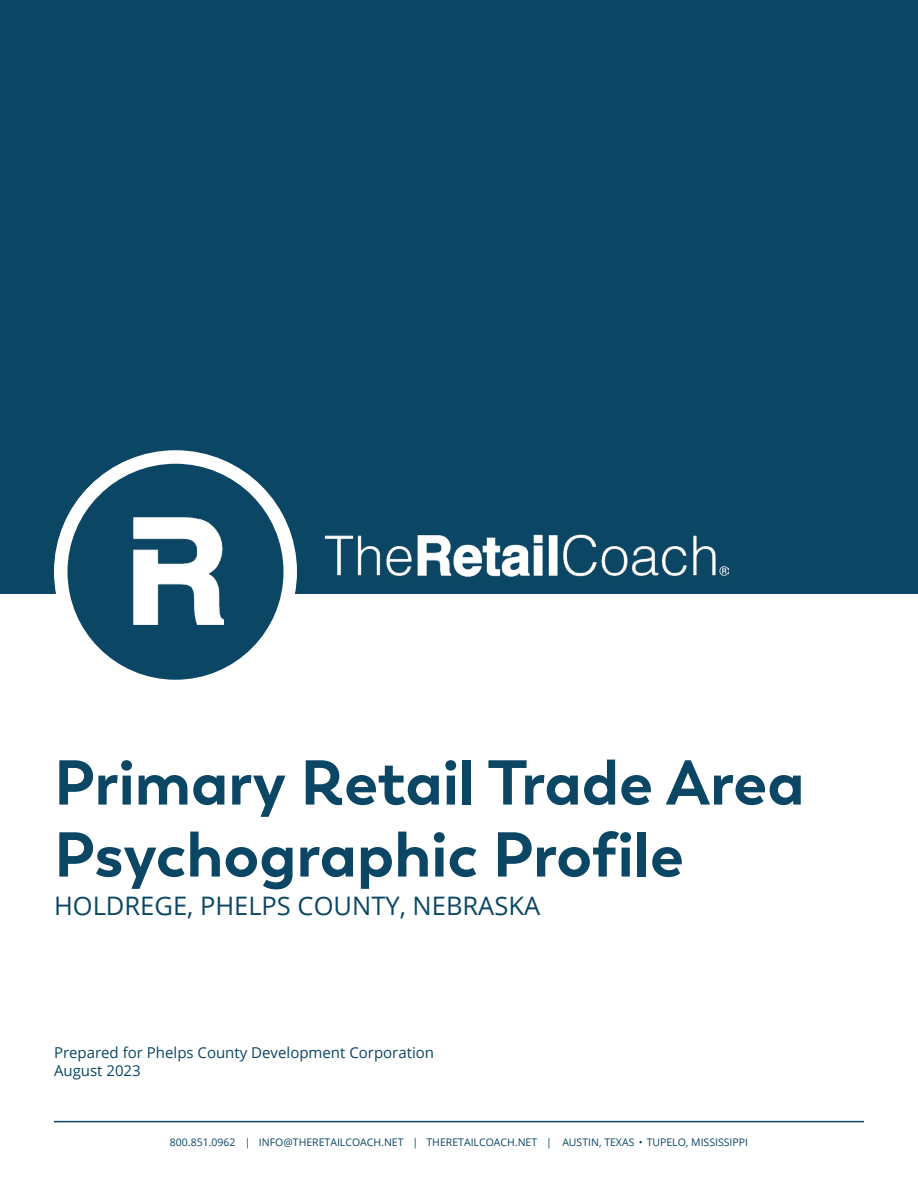
<style>
.page{position:relative;width:918px;height:1188px;background:#fff}
.page>*{position:absolute;margin:0;border:0;box-sizing:border-box;transform-origin:0 0}
.t1{font:700 63px "Trenda";color:#0b4664}
.t2{font:25.5px "Open Sans";color:#0b4664}
.t3{font:15px "Open Sans";color:#0b4664}
.t4{font:10.5px "Open Sans";color:#0b4664}
</style>
<div class="page">
<hr style="left:54px;top:1121px;width:810px;height:1px;background:#0b4664">
<div style="left:0;top:0;width:918px;height:594px;background:#0b4664"></div>
<div style="left:54px;top:450px;width:243px;height:243px;background:#fff;border-radius:50%"></div>
<img style="left:324px;top:534px;width:405px;height:43px">
<div style="left:68px;top:464px;width:216px;height:216px;background:#0b4664;border-radius:50%"></div>
<img style="left:134px;top:518px;width:89px;height:107px">
<p class="t1" style="left:54px;top:743px;width:752px">Primary Retail Trade Area</p>
<p class="t1" style="left:54px;top:815px;width:631px">Psychographic Profile</p>
<p class="t2" style="left:54px;top:888px;width:488px">HOLDREGE, PHELPS COUNTY, NEBRASKA</p>
<p class="t3" style="left:54px;top:1042px;width:382px">Prepared for Phelps County Development Corporation</p>
<p class="t3" style="left:54px;top:1060px;width:88px">August 2023</p>
<p class="t4" style="left:170px;top:1135px;width:580px">800.851.0962 | INFO@THERETAILCOACH.NET | THERETAILCOACH.NET | AUSTIN, TEXAS • TUPELO, MISSISSIPPI</p>
</div>
